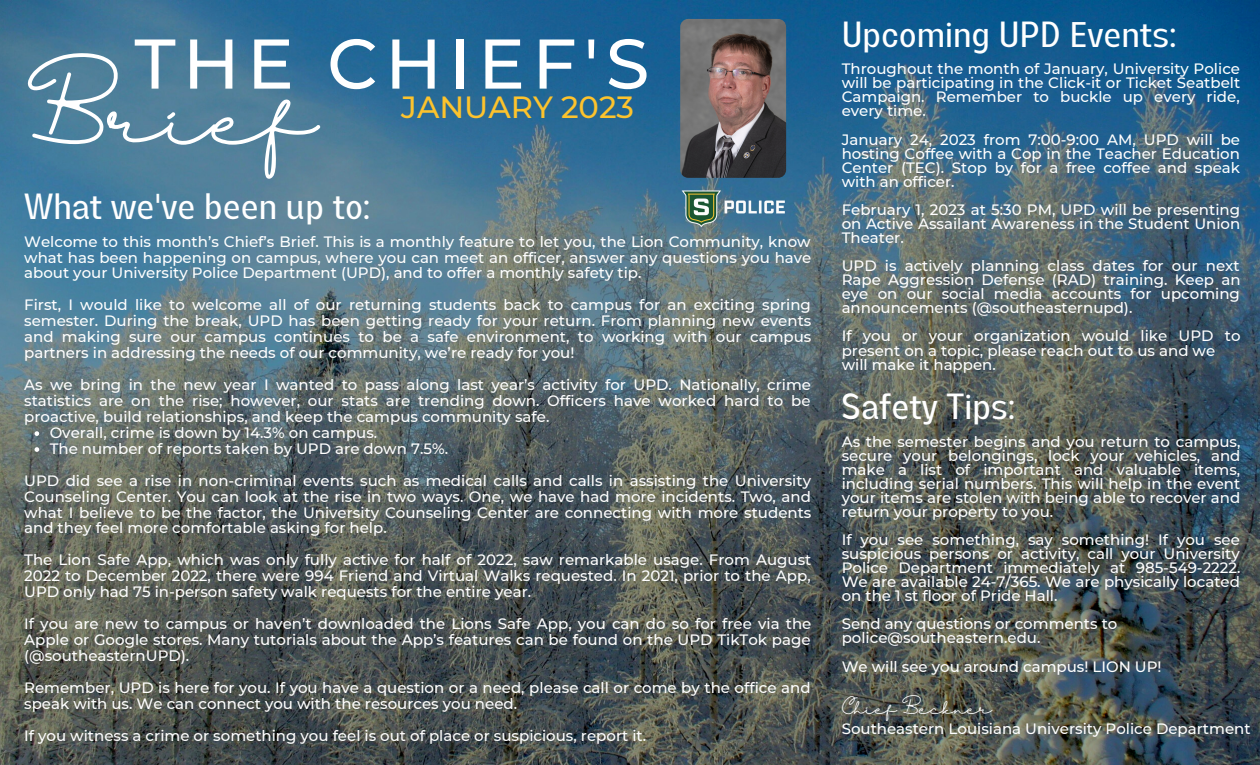
<style>
.page{position:relative;width:1260px;height:765px;background:#fff}
.page>*{position:absolute;margin:0;border:0;box-sizing:border-box;transform-origin:0 0}
.t1{font:72.75px "Halimun";color:#fff}
.t2{font:500 70.12px "Montserrat";letter-spacing:.1em;color:#fff}
.t3{font:35.62px "Lazord";color:#fff}
.t4{font:500 30.62px "Montserrat";color:#fdc32d}
.t5{font:500 15px/14px "Montserrat";color:#fff;text-align:justify}
.t6{font:15px "Halimun";color:#fff}
</style>
<div class="page">
<img style="left:0;top:0;width:1260px;height:765px">
<img style="left:680px;top:19px;width:106px;height:159px;border-radius:8px">
<img style="left:677px;top:185px;width:113px;height:44px">
<svg style="left:35px;top:431px;width:4px;height:5px"></svg>
<svg style="left:35px;top:447px;width:4px;height:5px"></svg>
<h2 class="t2" style="left:134px;top:21px;width:516px">THE CHIEF'S</h2>
<h1 class="t1" style="left:28px;top:77px;width:290px">Brief</h1>
<h3 class="t4" style="left:401px;top:88px;width:234px">JANUARY 2023</h3>
<h3 class="t3" style="left:24px;top:194px;width:347px">What we've been up to:</h3>
<p class="t5" style="left:24px;top:233px;width:789px;line-height:16px">Welcome to this month’s Chief’s Brief. This is a monthly feature to let you, the Lion Community, know what has been happening on campus, where you can meet an officer, answer any questions you have about your University Police Department (UPD), and to offer a monthly safety tip.</p>
<p class="t5" style="left:24px;top:297px;width:789px;line-height:16px">First, I would like to welcome all of our returning students back to campus for an exciting spring semester. During the break, UPD has been getting ready for your return. From planning new events and making sure our campus continues to be a safe environment, to working with our campus partners in addressing the needs of our community, we’re ready for you!</p>
<p class="t5" style="left:24px;top:377px;width:788px;line-height:16px">As we bring in the new year I wanted to pass along last year’s activity for UPD. Nationally, crime statistics are on the rise; however, our stats are trending down. Officers have worked hard to be proactive, build relationships, and keep the campus community safe.</p>
<p class="t5" style="left:50px;top:424px;width:400px;line-height:16px">Overall, crime is down by 14.3% on campus.<br>The number of reports taken by UPD are down 7.5%.</p>
<p class="t5" style="left:24px;top:472px;width:789px;line-height:16px">UPD did see a rise in non-criminal events such as medical calls and calls in assisting the University Counseling Center. You can look at the rise in two ways. One, we have had more incidents. Two, and what I believe to be the factor, the University Counseling Center are connecting with more students and they feel more comfortable asking for help.</p>
<p class="t5" style="left:24px;top:552px;width:789px;line-height:16px">The Lion Safe App, which was only fully active for half of 2022, saw remarkable usage. From August 2022 to December 2022, there were 994 Friend and Virtual Walks requested. In 2021, prior to the App, UPD only had 75 in-person safety walk requests for the entire year.</p>
<p class="t5" style="left:24px;top:616px;width:789px;line-height:16px">If you are new to campus or haven’t downloaded the Lions Safe App, you can do so for free via the Apple or Google stores. Many tutorials about the App’s features can be found on the UPD TikTok page (@southeasternUPD).</p>
<p class="t5" style="left:24px;top:679px;width:788px;line-height:16px">Remember, UPD is here for you. If you have a question or a need, please call or come by the office and speak with us. We can connect you with the resources you need.</p>
<p class="t5" style="left:24px;top:728px;width:624px">If you witness a crime or something you feel is out of place or suspicious, report it.</p>
<h3 class="t3" style="left:842px;top:21px;width:337px">Upcoming UPD Events:</h3>
<p class="t5" style="left:842px;top:62px;width:400px">Throughout the month of January, University Police will be participating in the Click-it or Ticket Seatbelt Campaign. Remember to buckle up every ride, every time.</p>
<p class="t5" style="left:842px;top:132px;width:400px">January 24, 2023 from 7:00-9:00 AM, UPD will be hosting Coffee with a Cop in the Teacher Education Center (TEC). Stop by for a free coffee and speak with an officer.</p>
<p class="t5" style="left:842px;top:203px;width:400px">February 1, 2023 at 5:30 PM, UPD will be presenting on Active Assailant Awareness in the Student Union Theater.</p>
<p class="t5" style="left:842px;top:259px;width:400px">UPD is actively planning class dates for our next Rape Aggression Defense (RAD) training. Keep an eye on our social media accounts for upcoming announcements (@southeasternupd).</p>
<p class="t5" style="left:842px;top:329px;width:400px;text-align:left">If you or your organization would like UPD to present on a topic, please reach out to us and we will make it happen.</p>
<h3 class="t3" style="left:842px;top:394px;width:175px">Safety Tips:</h3>
<p class="t5" style="left:842px;top:434px;width:400px">As the semester begins and you return to campus, secure your belongings, lock your vehicles, and make a list of important and valuable items, including serial numbers. This will help in the event your items are stolen with being able to recover and return your property to you.</p>
<p class="t5" style="left:842px;top:533px;width:400px">If you see something, say something! If you see suspicious persons or activity, call your University Police Department immediately at 985-549-2222.<br>We are available 24-7/365. We are physically located on the 1 st floor of Pride Hall.</p>
<p class="t5" style="left:842px;top:617px;width:277px">Send any questions or comments to police@southeastern.edu.</p>
<p class="t5" style="left:842px;top:659px;width:321px">We will see you around campus! LION UP!</p>
<p class="t6" style="left:842px;top:700px;width:151px">Chief Beckner</p>
<p class="t5" style="left:842px;top:722px;width:410px">Southeastern Louisiana University Police Department</p>
</div>
